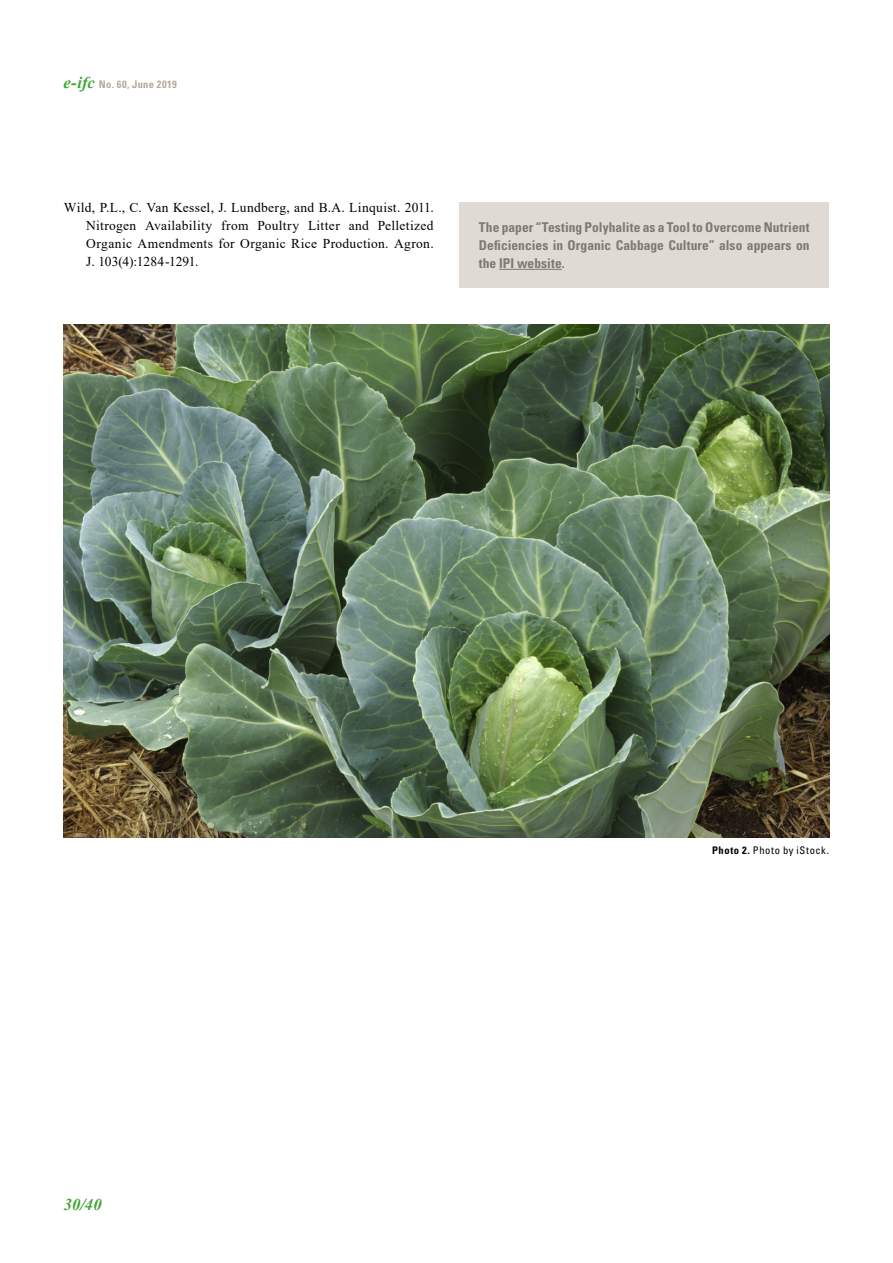
<style>
.page{position:relative;width:893px;height:1263px;background:#fff}
.page>*{position:absolute;margin:0;border:0;box-sizing:border-box;transform-origin:0 0}
.t1{font:italic 700 16.5px "Times New Roman";color:#3fa535}
.t2{font:13.5px/18px "Times New Roman";letter-spacing:.02em;color:#000;text-align:justify}
.t3{font:700 condensed 13.5px/18px "Univers LT Std";letter-spacing:.005em;color:#7e7970;text-align:justify}
.t4{font:condensed 10.5px "Univers LT Std";letter-spacing:.06em;color:#000}
.t5{font:700 condensed 10.5px "Univers LT Std";letter-spacing:.035em;color:#b3aa99}
.s1{font-family:"Times New Roman";font-style:italic;font-stretch:normal;font-size:16.5px;color:#3fa535}
.s2{font-weight:700}
</style>
<div class="page">
<div style="left:459px;top:203px;width:370px;height:85px;background:#dfdbd4"></div>
<hr style="left:499px;top:269px;width:63px;height:1px;background:#7e7970">
<img style="left:64px;top:325px;width:765px;height:512px">
<p class="t5" style="left:63px;top:78px;width:115px"><span class="s1">e-ifc</span> No. 60, June 2019</p>
<p class="t2" style="left:86px;top:198px;width:349px;text-indent:-23px">Wild, P.L., C. Van Kessel, J. Lundberg, and B.A. Linquist. 2011.<br>Nitrogen Availability from Poultry Litter and Pelletized Organic Amendments for Organic Rice Production. Agron.<br>J. 103(4):1284-1291.</p>
<p class="t3" style="left:479px;top:218px;width:332px">The paper “Testing Polyhalite as a Tool to Overcome Nutrient Deficiencies in Organic Cabbage Culture” also appears on the IPI website.</p>
<p class="t1" style="left:64px;top:1193px;width:39px">30/40</p>
<p class="t4" style="left:712px;top:843px;width:119px"><span class="s2">Photo 2.</span> Photo by iStock.</p>
</div>
